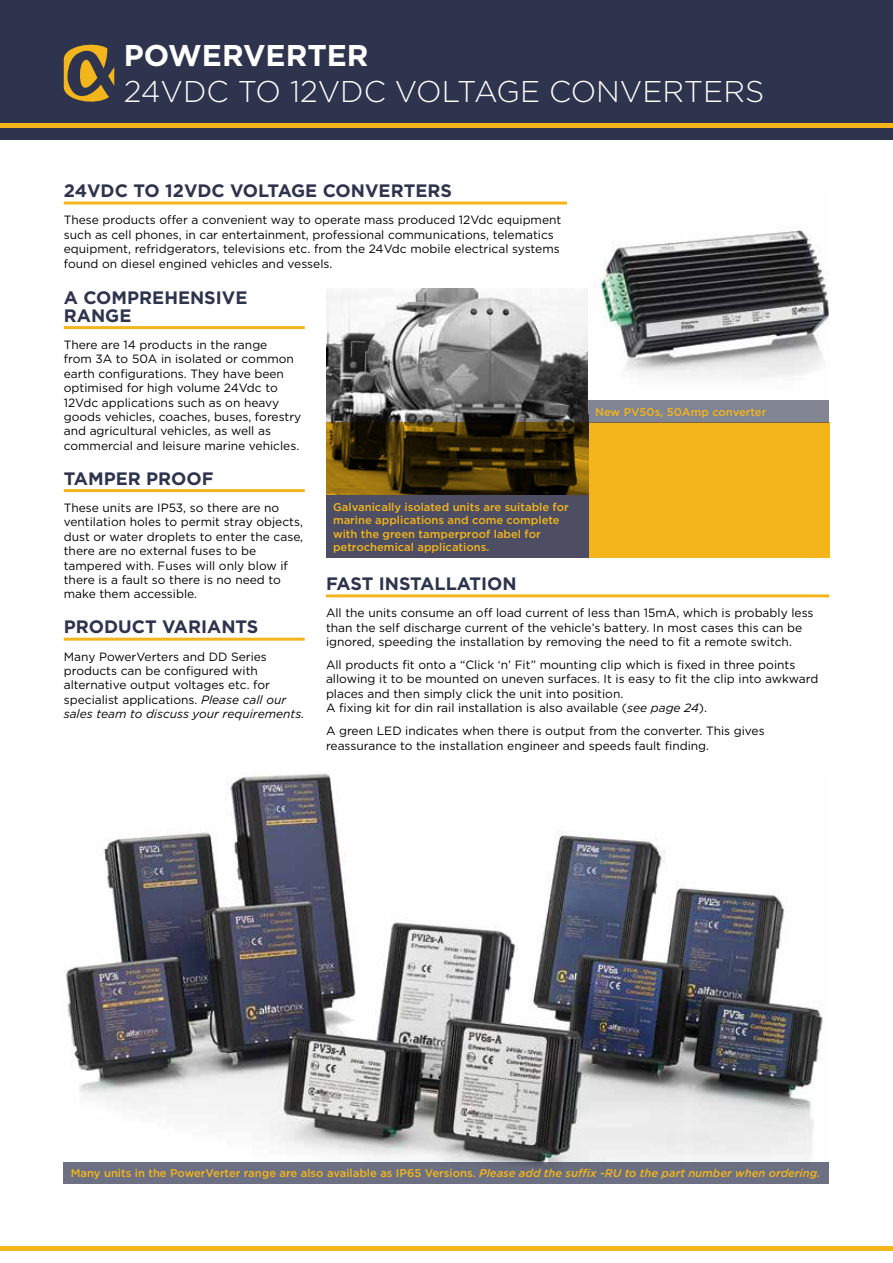
<style>
.page{position:relative;width:893px;height:1263px;background:#fff}
.page>*{position:absolute;margin:0;border:0;box-sizing:border-box;transform-origin:0 0}
.t1{font:300 30px "Gotham";color:#fff}
.t2{font:700 30px "Gotham";color:#fff}
.t3{font:700 18px/18px "Gotham";color:#2e344d}
.t4{font:12px/14.4px "Gotham";color:#000}
.t5{font:500 11.25px/13.5px "Gotham";color:#f3b51b}
.s1{font-style:italic}
</style>
<div class="page">
<div style="left:0;top:0;width:893px;height:140px;background:#2e344d"></div>
<hr style="left:0;top:123px;width:893px;height:4px;background:#f3b51b">
<svg style="left:64px;top:45px;width:50px;height:57px"></svg>
<hr style="left:0;top:1246px;width:893px;height:4px;background:#f3b51b">
<img style="left:326px;top:289px;width:262px;height:133px">
<hr style="left:64px;top:202px;width:503px;height:3px;background:#f3b51b">
<svg style="left:326px;top:422px;width:503px;height:136px;fill:#f3b51b"></svg>
<img style="left:595px;top:230px;width:234px;height:149px">
<img style="left:64px;top:772px;width:759px;height:390px">
<hr style="left:326px;top:594px;width:503px;height:3px;background:#f3b51b">
<div style="left:588px;top:400px;width:241px;height:22px;background:#818493"></div>
<div style="left:326px;top:495px;width:262px;height:63px;background:#4d4d63"></div>
<div style="left:64px;top:1162px;width:765px;height:22px;background:#6c7082"></div>
<hr style="left:64px;top:326px;width:241px;height:3px;background:#f3b51b">
<hr style="left:64px;top:489px;width:241px;height:3px;background:#f3b51b">
<hr style="left:64px;top:638px;width:241px;height:3px;background:#f3b51b">
<h1 class="t2" style="left:124px;top:38px;width:246px">POWERVERTER</h1>
<h1 class="t1" style="left:124px;top:75px;width:642px">24VDC TO 12VDC VOLTAGE CONVERTERS</h1>
<h2 class="t3" style="left:64px;top:181px;width:135px">24VDC TO 12VDC</h2>
<h2 class="t3" style="left:230px;top:181px;width:223px">VOLTAGE CONVERTERS</h2>
<p class="t4" style="left:64px;top:213px;width:499px">These products offer a convenient way to operate mass produced 12Vdc equipment such as cell phones, in car entertainment, professional communications, telematics equipment, refridgerators, televisions etc. from the 24Vdc mobile electrical systems found on diesel engined vehicles and vessels.</p>
<h2 class="t3" style="left:64px;top:288px;width:185px">A COMPREHENSIVE<br>RANGE</h2>
<p class="t4" style="left:64px;top:337px;width:239px">There are 14 products in the range<br>from 3A to 50A in isolated or common earth configurations. They have been optimised for high volume 24Vdc to 12Vdc applications such as on heavy goods vehicles, coaches, buses, forestry and agricultural vehicles, as well as commercial and leisure marine vehicles.</p>
<h2 class="t3" style="left:64px;top:469px;width:149px">TAMPER PROOF</h2>
<p class="t4" style="left:64px;top:500px;width:241px">These units are IP53, so there are no ventilation holes to permit stray objects, dust or water droplets to enter the case, there are no external fuses to be tampered with. Fuses will only blow if there is a fault so there is no need to make them accessible.</p>
<h2 class="t3" style="left:64px;top:618px;width:196px">PRODUCT VARIANTS</h2>
<p class="t4" style="left:64px;top:649px;width:242px">Many PowerVerters and DD Series products can be configured with alternative output voltages etc. for specialist applications. <span class="s1">Please call our sales team to discuss your requirements.</span></p>
<p class="t5" style="left:595px;top:404px;width:173px">New PV50s, 50Amp converter</p>
<p class="t5" style="left:333px;top:500px;width:237px">Galvanically isolated units are suitable for marine applications and come complete with the green tamperproof label for petrochemical applications.</p>
<h2 class="t3" style="left:326px;top:574px;width:192px">FAST INSTALLATI ON</h2>
<p class="t4" style="left:326px;top:606px;width:489px">All the units consume an off load current of less than 15mA, which is probably less than the self discharge current of the vehicle’s battery. In most cases this can be ignored, speeding the installation by removing the need to fit a remote switch.</p>
<p class="t4" style="left:326px;top:657px;width:494px">All products fit onto a “Click ‘n’ Fit” mounting clip which is fixed in three points allowing it to be mounted on uneven surfaces. It is easy to fit the clip into awkward places and then simply click the unit into position.<br>A fixing kit for din rail installation is also available (<span class="s1">see page 24</span>).</p>
<p class="t4" style="left:326px;top:723px;width:440px">A green LED indicates when there is output from the converter. This gives reassurance to the installation engineer and speeds fault finding.</p>
<p class="t5" style="left:71px;top:1166px;width:751px">Many units in the PowerVerter range are also available as IP65 Versions. <span class="s1">Please add the suffix -RU to the part number when ordering.</span></p>
</div>
